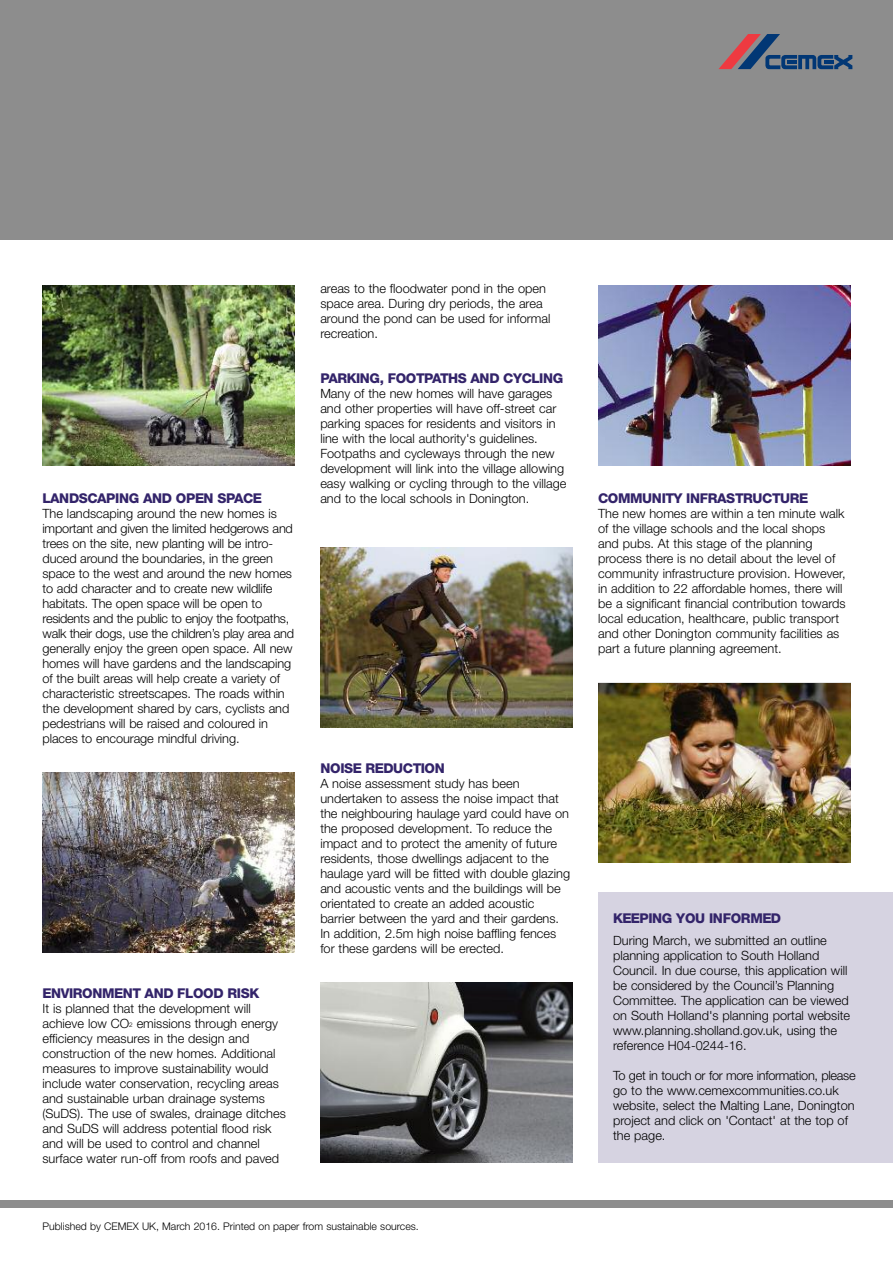
<style>
.page{position:relative;width:893px;height:1263px;background:#fff}
.page>*{position:absolute;margin:0;border:0;box-sizing:border-box;transform-origin:0 0}
.t1{font:800 13.5px "Helvetica Neue";letter-spacing:-.035em;color:#33246a}
.t2{font:300 12.75px/15px "Helvetica Neue";color:#000}
.t3{font:300 10.5px "Helvetica Neue";color:#000}
.s1{font-size:6.3px}
</style>
<div class="page">
<div style="left:0;top:1200px;width:893px;height:8px;background:#8d8d8d"></div>
<div style="left:0;top:0;width:893px;height:240px;background:#8d8d8d"></div>
<img style="left:320px;top:983px;width:253px;height:180px">
<img style="left:598px;top:285px;width:252px;height:180px">
<img style="left:320px;top:548px;width:253px;height:180px">
<img style="left:598px;top:683px;width:252px;height:180px">
<img style="left:43px;top:285px;width:252px;height:180px">
<img style="left:43px;top:773px;width:252px;height:180px">
<svg style="left:719px;top:34px;width:133px;height:35px"></svg>
<div style="left:598px;top:893px;width:295px;height:270px;background:#d6d3e1"></div>
<p class="t1" style="left:43px;top:493px;width:221px">LANDSCAPING AND OPEN SPACE</p>
<p class="t2" style="left:43px;top:505px;width:253px">The landscaping around the new homes is important and given the limited hedgerows and trees on the site, new planting will be intro&shy;duced around the boundaries, in the green space to the west and around the new homes to add character and to create new wildlife habitats. The open space will be open to residents and the public to enjoy the footpaths, walk their dogs, use the children’s play area and generally enjoy the green open space. All new homes will have gardens and the landscaping of the built areas will help create a variety of characteristic streetscapes. The roads within the development shared by cars, cyclists and pedestrians will be raised and coloured in places to encourage mindful driving.</p>
<p class="t1" style="left:43px;top:988px;width:218px">ENVIRONMENT AND FLOOD RISK</p>
<p class="t2" style="left:43px;top:1000px;width:245px">It is planned that the development will achieve low CO<span class="s1">2</span> emissions through energy efficiency measures in the design and construction of the new homes. Additional measures to improve sustainability would include water conservation, recycling areas and sustainable urban drainage systems (SuDS). The use of swales, drainage ditches and SuDS will address potential flood risk and will be used to control and channel surface water run-off from roofs and paved</p>
<p class="t2" style="left:320px;top:280px;width:232px">areas to the floodwater pond in the open space area. During dry periods, the area around the pond can be used for informal recreation.</p>
<p class="t1" style="left:320px;top:373px;width:244px">PARKING, FOOTPATHS AND CYCLING</p>
<p class="t2" style="left:320px;top:385px;width:248px">Many of the new homes will have garages and other properties will have off-street car parking spaces for residents and visitors in line with the local authority's guidelines.<br>Footpaths and cycleways through the new development will link into the village allowing easy walking or cycling through to the village and to the local schools in Donington.</p>
<p class="t1" style="left:320px;top:763px;width:126px">NOISE REDUCTION</p>
<p class="t2" style="left:320px;top:775px;width:251px">A noise assessment study has been undertaken to assess the noise impact that the neighbouring haulage yard could have on the proposed development. To reduce the impact and to protect the amenity of future residents, those dwellings adjacent to the haulage yard will be fitted with double glazing and acoustic vents and the buildings will be orientated to create an added acoustic barrier between the yard and their gardens.<br>In addition, 2.5m high noise baffling fences for these gardens will be erected.</p>
<p class="t3" style="left:43px;top:1220px;width:378px">Published by CEMEX UK, March 2016. Printed on paper from sustainable sources.</p>
<p class="t1" style="left:598px;top:493px;width:212px">COMMUNITY INFRASTRUCTURE</p>
<p class="t2" style="left:598px;top:505px;width:249px">The new homes are within a ten minute walk of the village schools and the local shops and pubs. At this stage of the planning process there is no detail about the level of community infrastructure provision. However, in addition to 22 affordable homes, there will be a significant financial contribution towards local education, healthcare, public transport and other Donington community facilities as part a future planning agreement.</p>
<p class="t1" style="left:613px;top:913px;width:170px">KEEPING YOU INFORMED</p>
<p class="t2" style="left:613px;top:933px;width:238px">During March, we submitted an outline planning application to South Holland Council. In due course, this application will be considered by the Council’s Planning Committee. The application can be viewed on South Holland's planning portal website www.planning.sholland.gov.uk, using the reference H04-0244-16.</p>
<p class="t2" style="left:613px;top:1068px;width:244px">To get in touch or for more information, please go to the www.cemexcommunities.co.uk website, select the Malting Lane, Donington project and click on 'Contact' at the top of the page.</p>
</div>
